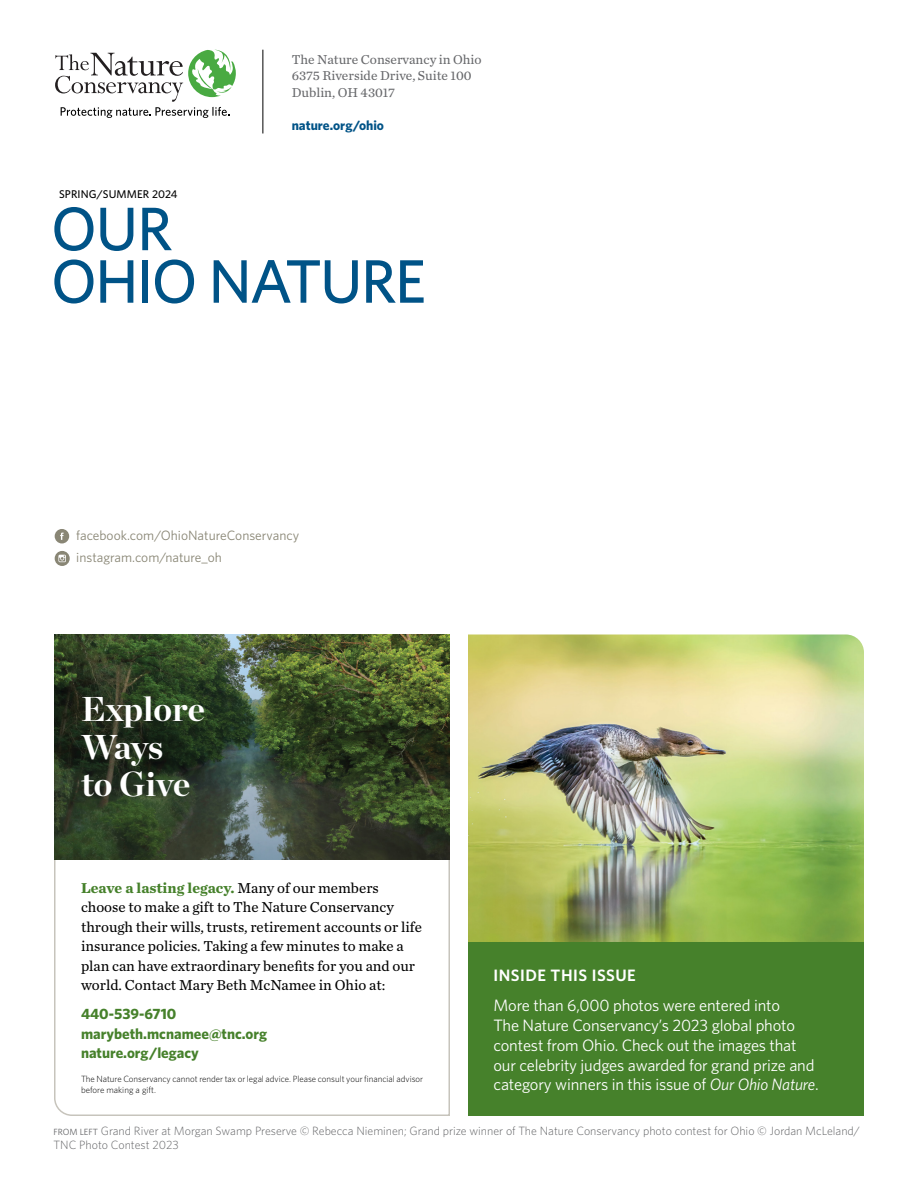
<style>
.page{position:relative;width:918px;height:1188px;background:#fff}
.page>*{position:absolute;margin:0;border:0;box-sizing:border-box;transform-origin:0 0}
.t1{font:500 61.5px/52.5px "Whitney";letter-spacing:-.025em;color:#005387}
.t2{font:700 34.5px/37.5px "Chronicle Display";color:#fff}
.t3{font:16.5px/19.8px "Whitney";letter-spacing:-.01em;color:#fff}
.t4{font:600 16.5px "Whitney";letter-spacing:.03em;color:#fff}
.t5{font:15px/19.5px "Chronicle Text G2";color:#000}
.t6{font:700 15px/19.5px "Whitney";color:#46812b}
.t7{font:13.5px/16.5px "Chronicle Text G2";color:#67686b}
.t8{font:13.5px/22.5px "Whitney";color:#898675}
.t9{font:700 13.5px "Whitney";color:#005387}
.t10{font:300 12px/14.2px "Whitney";color:#636466}
.t11{font:500 11.25px "Whitney";letter-spacing:.01em;color:#000}
.t12{font:300 9px/10.8px "Whitney";color:#000}
.s1{font-weight:700;color:#46812b}
.s2{font-style:italic}
.s3{font-weight:400;font-size:9px}
</style>
<div class="page">
<svg style="left:54px;top:860px;width:396px;height:256px"></svg>
<img style="left:54px;top:634px;width:396px;height:226px">
<svg style="left:55px;top:49px;width:181px;height:69px"></svg>
<hr style="left:263px;top:50px;width:1px;height:83px;background:#000">
<svg style="left:55px;top:529px;width:14px;height:14px"></svg>
<svg style="left:55px;top:551px;width:15px;height:15px"></svg>
<img style="left:468px;top:634px;width:396px;height:308px">
<div style="left:468px;top:942px;width:396px;height:174px;background:#46812b"></div>
<p class="t11" style="left:59px;top:187px;width:120px">SPRING/SUMMER 2024</p>
<p class="t7" style="left:292px;top:50px;width:192px">The Nature Conservancy in Ohio<br>6375 Riverside Drive, Suite 100<br>Dublin, OH 43017</p>
<p class="t9" style="left:292px;top:116px;width:94px">nature.org/ohio</p>
<h1 class="t1" style="left:51px;top:202px;width:377px">OUR<br>OHIO NATURE</h1>
<p class="t8" style="left:76px;top:523px;width:224px">facebook.com/OhioNatureConservancy instagram.com/nature_oh</p>
<h2 class="t2" style="left:81px;top:688px;width:125px">Explore<br>Ways<br>to Give</h2>
<p class="t5" style="left:81px;top:877px;width:343px"><span class="s1">Leave a lasting legacy.</span> Many of our members choose to make a gift to The Nature Conservancy through their wills, trusts, retirement accounts or life insurance policies. Taking a few minutes to make a plan can have extraordinary benefits for you and our world. Contact Mary Beth McNamee in Ohio at:</p>
<p class="t6" style="left:81px;top:1004px;width:188px">440-539-6710 marybeth.mcnamee@tnc.org nature.org/legacy</p>
<p class="t12" style="left:81px;top:1073px;width:344px">The Nature Conservancy cannot render tax or legal advice. Please consult your financial advisor before making a gift.</p>
<p class="t4" style="left:494px;top:964px;width:144px">INSIDE THIS ISSUE</p>
<p class="t3" style="left:494px;top:995px;width:327px">More than 6,000 photos were entered into<br>The Nature Conservancy’s 2023 global photo contest from Ohio. Check out the images that our celebrity judges awarded for grand prize and category winners in this issue of <span class="s2">Our Ohio Nature</span>.</p>
<p class="t10" style="left:54px;top:1123px;width:808px"><span class="s3">FROM LEFT</span> Grand River at Morgan Swamp Preserve © Rebecca Nieminen; Grand prize winner of The Nature Conservancy photo contest for Ohio © Jordan McLeland/<br>TNC Photo Contest 2023</p>
</div>
